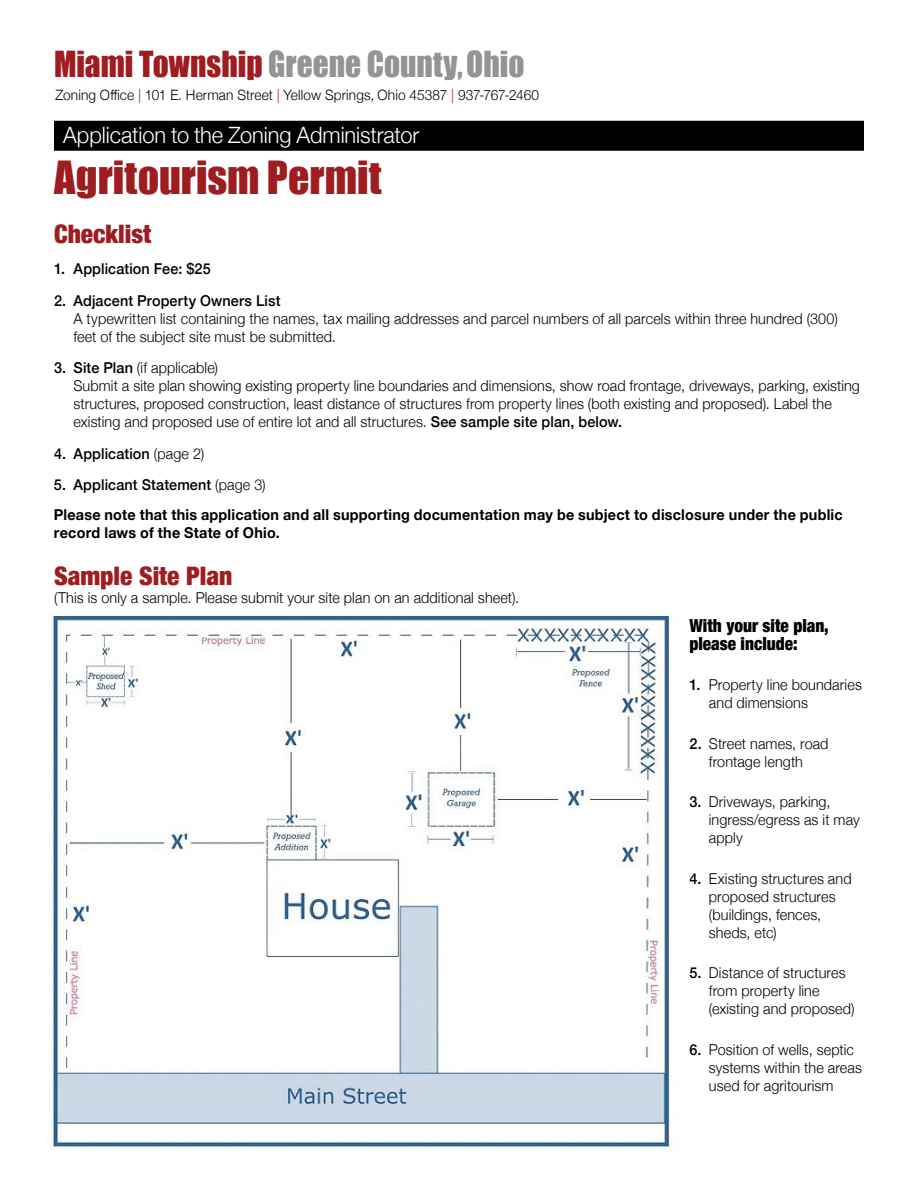
<style>
.page{position:relative;width:918px;height:1188px;background:#fff}
.page>*{position:absolute;margin:0;border:0;box-sizing:border-box;transform-origin:0 0}
.t1{font:42px "Impact";letter-spacing:.005em;color:#9e1d20}
.t2{font:33px "Impact";color:#949494;scale:.95 1}
.t3{font:900 condensed 25.5px "Helvetica Neue";color:#9e1d20}
.t4{font:300 22.5px "Helvetica Neue";letter-spacing:-.005em;color:#fff}
.t5{font:900 condensed 18px/18px "Helvetica Neue";color:#000;scale:.96 1}
.t6{font:300 15px/18px "Helvetica Neue";letter-spacing:.005em;color:#000;scale:.96 1}
.t7{font:700 15px/30px "Helvetica Neue";letter-spacing:.015em;color:#000;scale:.96 1}
.t8{font:500 15px "Helvetica Neue";letter-spacing:.01em;color:#000;scale:.96 1}
.t9{font:300 14.25px "Helvetica Neue";letter-spacing:.01em;color:#000;scale:.96 1}
.s1{color:#9e1d20}
.s2{font-weight:500}
.s3{font-weight:300}
</style>
<div class="page">
<img style="left:52px;top:614px;width:618px;height:534px">
<div style="left:54px;top:121px;width:810px;height:30px;background:#000"></div>
<h2 class="t2" style="left:54px;top:39px;width:497px"><span class="s1">Miami Township</span> Greene County, Ohio</h2>
<p class="t9" style="left:56px;top:83px;width:505px">Zoning Office <span class="s1">|</span> 101 E. Herman Street <span class="s1">|</span> Yellow Springs, Ohio 45387 <span class="s1">|</span> 937-767-2460</p>
<h3 class="t4" style="left:63px;top:117px;width:358px">Application to the Zoning Administrator</h3>
<h1 class="t1" style="left:54px;top:145px;width:329px">Agritourism Permit</h1>
<h3 class="t3" style="left:54px;top:213px;width:99px">Checklist</h3>
<p class="t8" style="left:54px;top:257px;width:165px">1. Application Fee: $25</p>
<p class="t8" style="left:54px;top:288px;width:237px">2. Adjacent Property Owners List</p>
<p class="t6" style="left:74px;top:308px;width:798px">A typewritten list containing the names, tax mailing addresses and parcel numbers of all parcels within three hundred (300) feet of the subject site must be submitted.</p>
<p class="t6" style="left:74px;top:358px;width:821px;text-indent:-19px"><span class="s2">3. Site Plan</span> (if applicable)<br>Submit a site plan showing existing property line boundaries and dimensions, show road frontage, driveways, parking, existing structures, proposed construction, least distance of structures from property lines (both existing and proposed). Label the existing and proposed use of entire lot and all structures. <span class="s2">See sample site plan, below.</span></p>
<p class="t8" style="left:54px;top:441px;width:158px">4. Application <span class="s3">(page 2)</span></p>
<p class="t7" style="left:54px;top:470px;width:823px"><span class="s2">5. Applicant Statement</span> <span class="s3">(page 3)<br></span>Please note that this application and all supporting documentation may be subject to disclosure under the public</p>
<p class="t7" style="left:54px;top:518px;width:237px">record laws of the State of Ohio.</p>
<h3 class="t3" style="left:54px;top:555px;width:180px">Sample Site Plan</h3>
<p class="t6" style="left:54px;top:587px;width:486px">(This is only a sample. Please submit your site plan on an additional sheet).</p>
<p class="t5" style="left:689px;top:615px;width:147px">With your site plan, please include:</p>
<p class="t6" style="left:709px;top:675px;width:161px;text-indent:-19px"><span class="s2">1.</span> Property line boundaries and dimensions</p>
<p class="t6" style="left:689px;top:733px;width:146px;text-align:center"><span class="s2">2.</span> Street names, road frontage length</p>
<p class="t6" style="left:709px;top:792px;width:159px;text-indent:-19px"><span class="s2">3.</span> Driveways, parking, ingress/egress as it may apply</p>
<p class="t6" style="left:709px;top:868px;width:150px;text-indent:-19px"><span class="s2">4.</span> Existing structures and proposed structures (buildings, fences, sheds, etc)</p>
<p class="t6" style="left:709px;top:963px;width:153px;text-indent:-19px"><span class="s2">5.</span> Distance of structures from property line (existing and proposed)</p>
<p class="t6" style="left:709px;top:1039px;width:161px;text-indent:-19px"><span class="s2">6.</span> Position of wells, septic systems within the areas used for agritourism</p>
</div>
